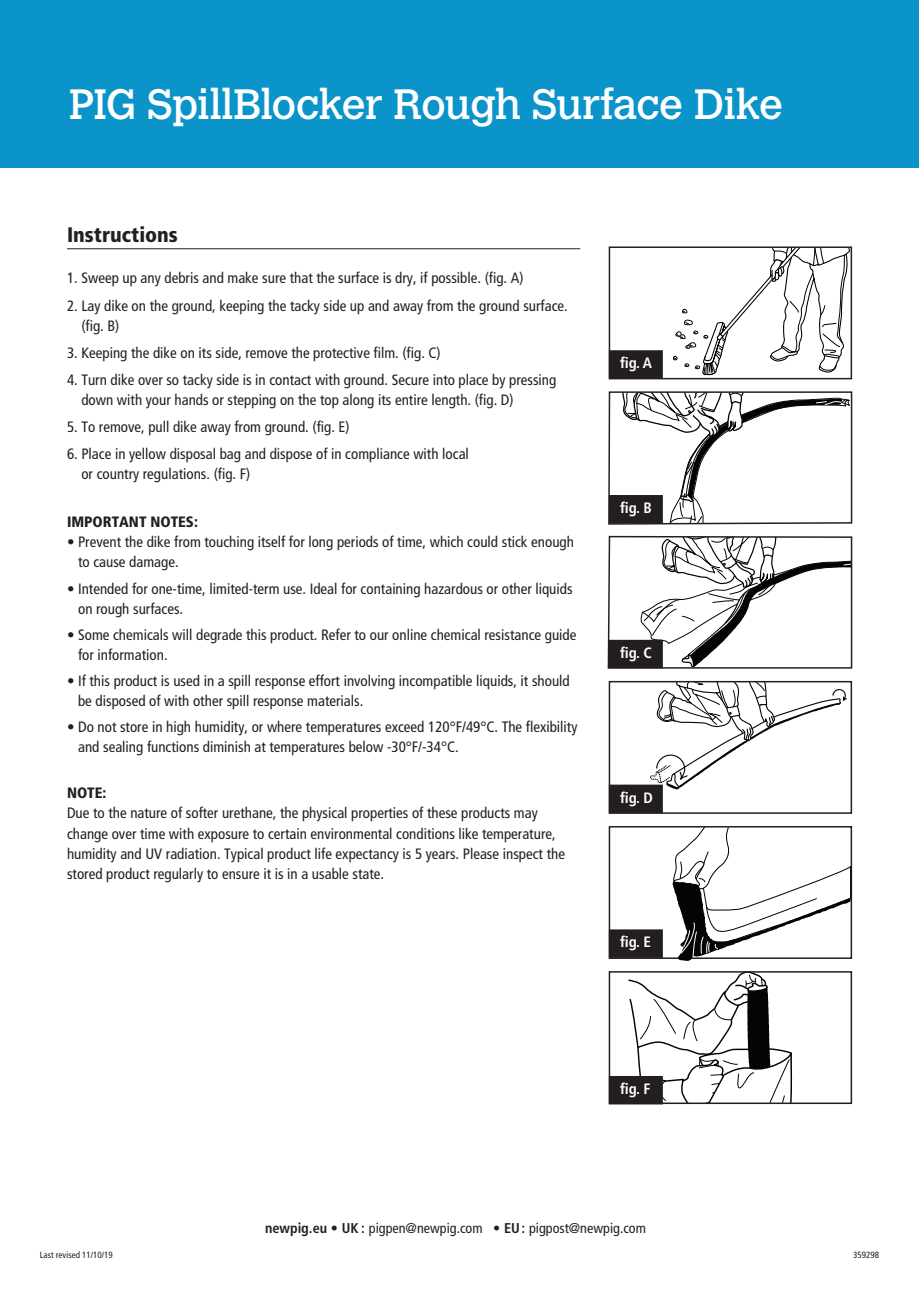
<style>
.page{position:relative;width:919px;height:1289px;background:#fff}
.page>*{position:absolute;margin:0;border:0;box-sizing:border-box;transform-origin:0 0}
.t1{font:42px "Calvert MT Std";letter-spacing:-.025em;color:#fff}
.t2{font:900 condensed 21px "Frutiger";color:#231f20}
.t3{font:condensed 15px/20.2px "Frutiger";color:#231f20}
.t4{font:700 condensed 15px "Frutiger";color:#fff}
.t5{font:900 condensed 15px "Frutiger";color:#231f20}
.t6{font:condensed 14.25px "Frutiger";color:#231f20}
.t7{font:condensed 9px "Frutiger";color:#231f20}
.s1{font-weight:700}
</style>
<div class="page">
<div style="left:0;top:0;width:918px;height:167px;background:#0a94ca"></div>
<div style="left:609px;top:351px;width:53px;height:27px;background:#231f20"></div>
<div style="left:608px;top:350px;width:54px;height:29px;border:2px solid #231f20"></div>
<hr style="left:67px;top:248px;width:513px;height:1px;background:#231f20">
<svg style="left:673px;top:249px;width:177px;height:131px"></svg>
<div style="left:608px;top:246px;width:244px;height:133px;border:2px solid #231f20"></div>
<svg style="left:608px;top:391px;width:245px;height:134px"></svg>
<svg style="left:607px;top:535px;width:246px;height:134px"></svg>
<svg style="left:650px;top:680px;width:197px;height:110px"></svg>
<svg style="left:627px;top:826px;width:224px;height:274px"></svg>
<div style="left:608px;top:971px;width:244px;height:132px;border:2px solid #231f20"></div>
<div style="left:609px;top:640px;width:53px;height:27px;background:#231f20"></div>
<div style="left:608px;top:639px;width:54px;height:29px;border:2px solid #231f20"></div>
<div style="left:609px;top:785px;width:53px;height:27px;background:#231f20"></div>
<div style="left:608px;top:784px;width:54px;height:29px;border:2px solid #231f20"></div>
<div style="left:609px;top:930px;width:53px;height:27px;background:#231f20"></div>
<div style="left:608px;top:929px;width:54px;height:28px;border:2px solid #231f20"></div>
<div style="left:609px;top:1076px;width:53px;height:27px;background:#231f20"></div>
<div style="left:608px;top:1075px;width:54px;height:29px;border:2px solid #231f20"></div>
<div style="left:608px;top:681px;width:244px;height:132px;border:2px solid #231f20"></div>
<h1 class="t1" style="left:69px;top:79px;width:715px">PIG SpillBlocker Rough Surface Dike</h1>
<h2 class="t2" style="left:67px;top:222px;width:112px">Instructions</h2>
<p class="t3" style="left:67px;top:268px;width:458px">1. Sweep up any debris and make sure that the surface is dry, if possible. (fig. A)</p>
<p class="t3" style="left:81px;top:295px;width:488px;text-indent:-14px">2. Lay dike on the ground, keeping the tacky side up and away from the ground surface. (fig. B)</p>
<p class="t3" style="left:67px;top:342px;width:375px">3. Keeping the dike on its side, remove the protective film. (fig. C)</p>
<p class="t3" style="left:81px;top:369px;width:476px;text-indent:-14px">4. Turn dike over so tacky side is in contact with ground. Secure into place by pressing down with your hands or stepping on the top along its entire length. (fig. D)</p>
<p class="t3" style="left:67px;top:417px;width:284px">5. To remove, pull dike away from ground. (fig. E)</p>
<p class="t3" style="left:81px;top:444px;width:389px;text-indent:-14px">6. Place in yellow disposal bag and dispose of in compliance with local or country regulations. (fig. F)</p>
<p class="t5" style="left:67px;top:512px;width:132px">IMPORTANT NOTES:</p>
<p class="t3" style="left:78px;top:531px;width:497px;text-indent:-11px">• Prevent the dike from touching itself for long periods of time, which could stick enough to cause damage.</p>
<p class="t3" style="left:78px;top:579px;width:496px;text-indent:-11px">• Intended for one-time, limited-term use. Ideal for containing hazardous or other liquids on rough surfaces.</p>
<p class="t3" style="left:78px;top:625px;width:500px;text-indent:-11px">• Some chemicals will degrade this product. Refer to our online chemical resistance guide for information.</p>
<p class="t3" style="left:78px;top:670px;width:493px;text-indent:-11px">• If this product is used in a spill response effort involving incompatible liquids, it should be disposed of with other spill response materials.</p>
<p class="t3" style="left:78px;top:716px;width:501px;text-indent:-11px">• Do not store in high humidity, or where temperatures exceed 120°F/49°C. The flexibility and sealing functions diminish at temperatures below -30°F/-34°C.</p>
<p class="t5" style="left:67px;top:783px;width:41px">NOTE:</p>
<p class="t3" style="left:67px;top:803px;width:499px">Due to the nature of softer urethane, the physical properties of these products may change over time with exposure to certain environmental conditions like temperature, humidity and UV radiation. Typical product life expectancy is 5 years. Please inspect the stored product regularly to ensure it is in a usable state.</p>
<p class="t4" style="left:620px;top:354px;width:33px">fig. A</p>
<p class="t4" style="left:620px;top:499px;width:33px">fig. B</p>
<p class="t4" style="left:620px;top:643px;width:33px">fig. C</p>
<p class="t4" style="left:620px;top:788px;width:34px">fig. D</p>
<p class="t4" style="left:620px;top:933px;width:32px">fig. E</p>
<p class="t4" style="left:620px;top:1079px;width:32px">fig. F</p>
<p class="t6" style="left:265px;top:1219px;width:382px"><span class="s1">newpig.eu • UK :</span> pigpen@newpig.com <span class="s1">• EU:</span> pigpost@newpig.com</p>
<p class="t7" style="left:40px;top:1249px;width:74px">Last revised 11/10/19</p>
<p class="t7" style="left:853px;top:1249px;width:27px">359298</p>
</div>
